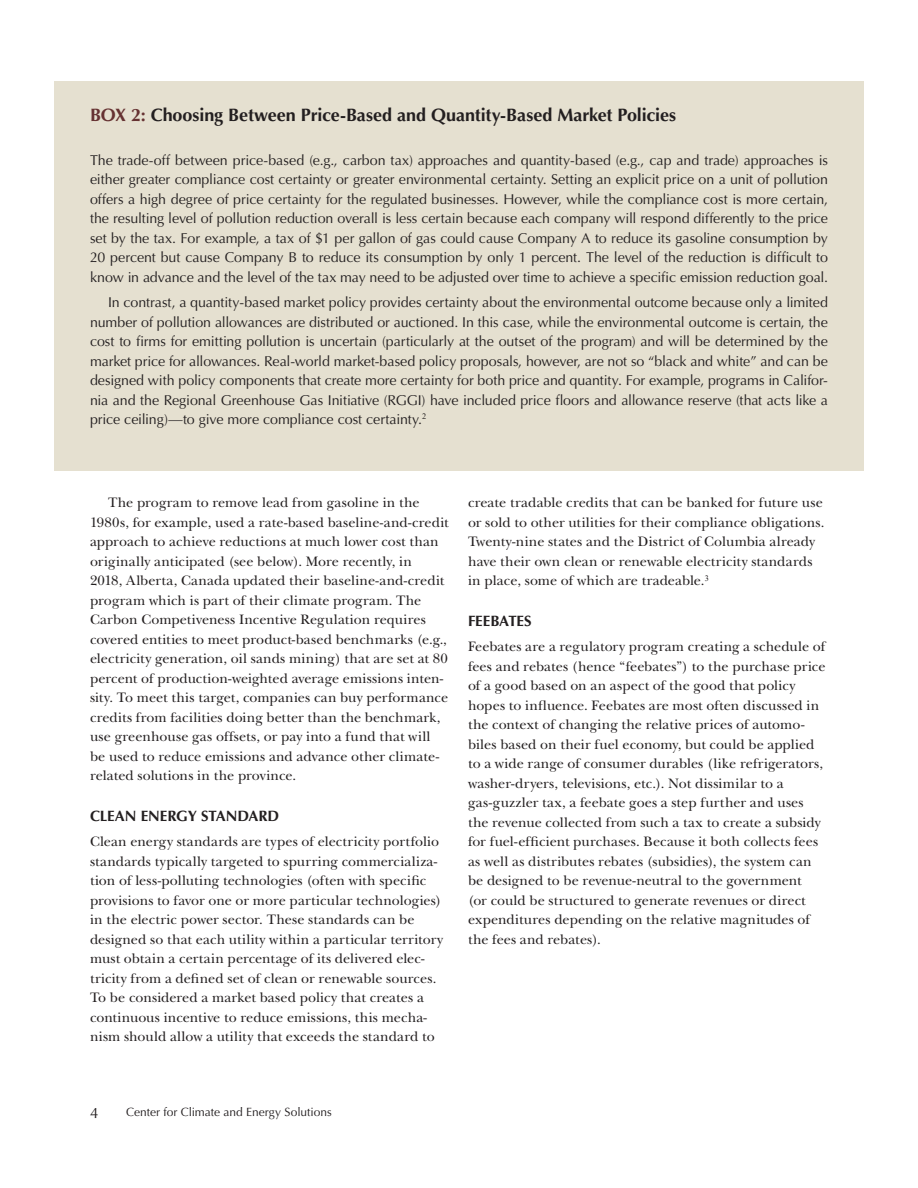
<style>
.page{position:relative;width:918px;height:1188px;background:#fff}
.page>*{position:absolute;margin:0;border:0;box-sizing:border-box;transform-origin:0 0}
.FCI_Figure_Box_Table{font:700 18px "Optima LT Std";letter-spacing:-.005em;color:#231f20}
.H3_FCI_Subhead_Optim{font:700 15px "Optima LT Std";letter-spacing:-.005em;color:#231f20}
.t1{font:15px "Optima LT Std";color:#231f20}
.FCI_Body_Copy_1P{font:14.25px/19.5px "New Baskerville Std";letter-spacing:.005em;color:#231f20}
.FCI_Box_Copy_1P{font:14.25px/19.5px "Optima LT Std";letter-spacing:-.005em;color:#231f20;text-align:justify}
.FCI_Body_Copy{font:14.25px/19.5px "New Baskerville Std";letter-spacing:.005em;color:#231f20}
.FCI_Box_Copy{font:14.25px/19.5px "Optima LT Std";letter-spacing:-.01em;color:#231f20;text-align:justify}
.t2{font:12px "Optima LT Std";color:#231f20}
.s1{color:#663232}
</style>
<div class="page">
<div style="left:54px;top:81px;width:810px;height:390px;background:#e5e0d0"></div>
<p class="FCI_Figure_Box_Table" style="left:90px;top:105px;width:588px"><span class="s1">BOX 2:</span> Choosing Between Price-Based and Quantity-Based Market Policies</p>
<p class="FCI_Box_Copy_1P" style="left:90px;top:150px;width:740px">The trade-off between price-based (e.g., carbon tax) approaches and quantity-based (e.g., cap and trade) approaches is either greater compliance cost certainty or greater environmental certainty. Setting an explicit price on a unit of pollution offers a high degree of price certainty for the regulated businesses. However, while the compliance cost is more certain, the resulting level of pollution reduction overall is less certain because each company will respond differently to the price set by the tax. For example, a tax of $1 per gallon of gas could cause Company A to reduce its gasoline consumption by 20 percent but cause Company B to reduce its consumption by only 1 percent. The level of the reduction is difficult to know in advance and the level of the tax may need to be adjusted over time to achieve a specific emission reduction goal.</p>
<p class="FCI_Box_Copy" style="left:90px;top:293px;width:740px;text-indent:18px">In contrast, a quantity-based market policy provides certainty about the environmental outcome because only a limited number of pollution allowances are distributed or auctioned. In this case, while the environmental outcome is certain, the cost to firms for emitting pollution is uncertain (particularly at the outset of the program) and will be determined by the market price for allowances. Real-world market-based policy proposals, however, are not so “black and white” and can be designed with policy components that create more certainty for both price and quantity. For example, programs in Califor&shy;nia and the Regional Greenhouse Gas Initiative (RGGI) have included price floors and allowance reserve (that acts like a price ceiling)—to give more compliance cost certainty.<sup>2</sup></p>
<p class="FCI_Body_Copy" style="left:90px;top:493px;width:360px;text-indent:18px">The program to remove lead from gasoline in the 1980s, for example, used a rate-based baseline-and-credit approach to achieve reductions at much lower cost than originally anticipated (see below). More recently, in<br>2018, Alberta, Canada updated their baseline-and-credit program which is part of their climate program. The Carbon Competiveness Incentive Regulation requires covered entities to meet product-based benchmarks (e.g., electricity generation, oil sands mining) that are set at 80 percent of production-weighted average emissions inten&shy;sity. To meet this target, companies can buy performance credits from facilities doing better than the benchmark, use greenhouse gas offsets, or pay into a fund that will be used to reduce emissions and advance other climate&shy;related solutions in the province.</p>
<p class="H3_FCI_Subhead_Optim" style="left:90px;top:807px;width:191px">CLEAN ENERGY STANDARD</p>
<p class="FCI_Body_Copy_1P" style="left:90px;top:832px;width:355px">Clean energy standards are types of electricity portfolio standards typically targeted to spurring commercializa&shy;tion of less-polluting technologies (often with specific provisions to favor one or more particular technologies) in the electric power sector. These standards can be designed so that each utility within a particular territory must obtain a certain percentage of its delivered elec&shy;tricity from a defined set of clean or renewable sources.<br>To be considered a market based policy that creates a continuous incentive to reduce emissions, this mecha&shy;nism should allow a utility that exceeds the standard to</p>
<p class="FCI_Body_Copy_1P" style="left:468px;top:493px;width:358px">create tradable credits that can be banked for future use or sold to other utilities for their compliance obligations.<br>Twenty-nine states and the District of Columbia already have their own clean or renewable electricity standards in place, some of which are tradeable.<sup>3</sup></p>
<p class="H3_FCI_Subhead_Optim" style="left:468px;top:612px;width:65px">FEEBATES</p>
<p class="FCI_Body_Copy_1P" style="left:468px;top:637px;width:359px">Feebates are a regulatory program creating a schedule of fees and rebates (hence “feebates”) to the purchase price of a good based on an aspect of the good that policy hopes to influence. Feebates are most often discussed in the context of changing the relative prices of automo&shy;biles based on their fuel economy, but could be applied to a wide range of consumer durables (like refrigerators, washer-dryers, televisions, etc.). Not dissimilar to a gas-guzzler tax, a feebate goes a step further and uses the revenue collected from such a tax to create a subsidy for fuel-efficient purchases. Because it both collects fees as well as distributes rebates (subsidies), the system can be designed to be revenue-neutral to the government<br>(or could be structured to generate revenues or direct expenditures depending on the relative magnitudes of the fees and rebates).</p>
<p class="t1" style="left:90px;top:1104px;width:10px">4</p>
<p class="t2" style="left:126px;top:1105px;width:207px">Center for Climate and Energy Solutions</p>
</div>
